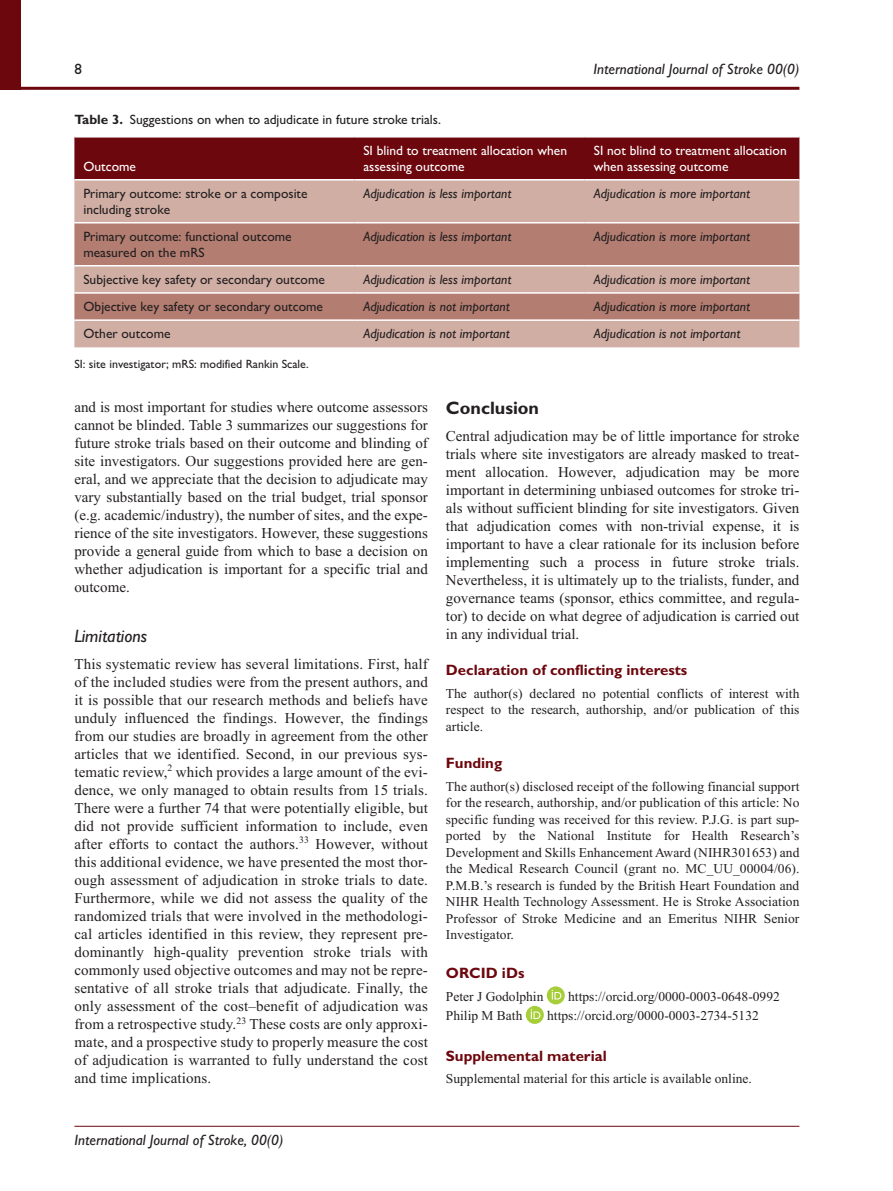
<style>
.page{position:relative;width:893px;height:1191px;background:#fff}
.page>*{position:absolute;margin:0;border:0;box-sizing:border-box;transform-origin:0 0}
.t1{font:italic 500 18px "Gill Sans MT Pro";color:#231f20}
.t2{font:700 18px "Gill Sans Std";color:#231f20}
.t3{font:15px/18px "Times New Roman";color:#231f20;text-align:justify}
.t4{font:700 15px "Gill Sans Std";color:#6d070e}
.t5{font:italic 500 15px "Gill Sans MT Pro";color:#231f20}
.t6{font:500 15px "Gill Sans MT Pro";color:#231f20}
.t7{font:13.5px/16.5px "Times New Roman";color:#231f20;text-align:justify}
.t8{font:italic 500 13.5px "Gill Sans MT Pro";color:#231f20}
.t9{font:500 13.5px/15.8px "Gill Sans MT Pro";color:#231f20}
.t10{font:500 13.5px/15.8px "Gill Sans MT Pro";color:#fff}
.t11{font:500 12px "Gill Sans MT Pro";color:#231f20}
.s1{font-family:"Gill Sans Std";font-weight:700}
</style>
<div class="page">
<hr style="left:0;top:87px;width:799px;height:3px;background:#6d070e">
<div style="left:0;top:0;width:21px;height:89px;background:#6d070e"></div>
<hr style="left:74px;top:1125px;width:725px;height:1px;background:#6d070e">
<svg style="left:547px;top:986px;width:18px;height:18px"></svg>
<svg style="left:552px;top:989px;width:9px;height:10px"></svg>
<svg style="left:526px;top:1006px;width:18px;height:18px"></svg>
<svg style="left:531px;top:1009px;width:9px;height:10px"></svg>
<div style="left:74px;top:138px;width:725px;height:41px;background:#6d070e"></div>
<div style="left:74px;top:180px;width:725px;height:167px;background:#d1aea4"></div>
<svg style="left:74px;top:223px;width:725px;height:96px;background:#bc8b80"></svg>
<hr style="left:74px;top:222px;width:280px;height:1px;background:#fff">
<hr style="left:354px;top:222px;width:231px;height:1px;background:#fff">
<hr style="left:585px;top:222px;width:214px;height:1px;background:#fff">
<hr style="left:74px;top:265px;width:280px;height:1px;background:#fff">
<hr style="left:354px;top:265px;width:231px;height:1px;background:#fff">
<hr style="left:585px;top:265px;width:214px;height:1px;background:#fff">
<hr style="left:74px;top:292px;width:280px;height:2px;background:#fff">
<hr style="left:354px;top:292px;width:231px;height:2px;background:#fff">
<hr style="left:585px;top:292px;width:214px;height:2px;background:#fff">
<hr style="left:74px;top:319px;width:280px;height:2px;background:#fff">
<hr style="left:354px;top:319px;width:231px;height:2px;background:#fff">
<hr style="left:585px;top:319px;width:214px;height:2px;background:#fff">
<p class="t6" style="left:74px;top:60px;width:9px">8</p>
<p class="t5" style="left:593px;top:60px;width:207px">International Journal of Stroke 00(0)</p>
<p class="t9" style="left:74px;top:111px;width:368px"><span class="s1">Table 3.</span> Suggestions on when to adjudicate in future stroke trials.</p>
<p class="t10" style="left:83px;top:158px;width:54px">Outcome</p>
<p class="t10" style="left:363px;top:142px;width:205px">SI blind to treatment allocation when assessing outcome</p>
<p class="t10" style="left:594px;top:142px;width:194px">SI not blind to treatment allocation when assessing outcome</p>
<p class="t9" style="left:83px;top:185px;width:226px">Primary outcome: stroke or a composite including stroke</p>
<p class="t8" style="left:363px;top:185px;width:150px">Adjudication is less important</p>
<p class="t8" style="left:594px;top:185px;width:158px">Adjudication is more important</p>
<p class="t9" style="left:83px;top:228px;width:210px">Primary outcome: functional outcome measured on the mRS</p>
<p class="t8" style="left:363px;top:228px;width:150px">Adjudication is less important</p>
<p class="t8" style="left:594px;top:228px;width:158px">Adjudication is more important</p>
<p class="t9" style="left:83px;top:271px;width:243px">Subjective key safety or secondary outcome</p>
<p class="t8" style="left:363px;top:271px;width:150px">Adjudication is less important</p>
<p class="t8" style="left:594px;top:271px;width:158px">Adjudication is more important</p>
<p class="t9" style="left:83px;top:298px;width:241px">Objective key safety or secondary outcome</p>
<p class="t8" style="left:363px;top:298px;width:148px">Adjudication is not important</p>
<p class="t8" style="left:594px;top:298px;width:158px">Adjudication is more important</p>
<p class="t9" style="left:83px;top:326px;width:89px">Other outcome</p>
<p class="t8" style="left:363px;top:326px;width:148px">Adjudication is not important</p>
<p class="t8" style="left:594px;top:326px;width:148px">Adjudication is not important</p>
<p class="t11" style="left:74px;top:356px;width:236px">SI: site investigator; mRS: modified Rankin Scale.</p>
<p class="t3" style="left:74px;top:398px;width:355px">and is most important for studies where outcome assessors cannot be blinded. Table 3 summarizes our suggestions for future stroke trials based on their outcome and blinding of site investigators. Our suggestions provided here are gen&shy;eral, and we appreciate that the decision to adjudicate may vary substantially based on the trial budget, trial sponsor (e.g. academic/industry), the number of sites, and the expe&shy;rience of the site investigators. However, these suggestions provide a general guide from which to base a decision on whether adjudication is important for a specific trial and outcome.</p>
<p class="t1" style="left:74px;top:625px;width:74px">Limitations</p>
<p class="t3" style="left:74px;top:654px;width:355px">This systematic review has several limitations. First, half of the included studies were from the present authors, and it is possible that our research methods and beliefs have unduly influenced the findings. However, the findings from our studies are broadly in agreement from the other articles that we identified. Second, in our previous sys&shy;tematic review,<sup>2</sup> which provides a large amount of the evi&shy;dence, we only managed to obtain results from 15 trials.<br>There were a further 74 that were potentially eligible, but did not provide sufficient information to include, even after efforts to contact the authors.<sup>33</sup> However, without this additional evidence, we have presented the most thor&shy;ough assessment of adjudication in stroke trials to date.<br>Furthermore, while we did not assess the quality of the randomized trials that were involved in the methodologi&shy;cal articles identified in this review, they represent pre&shy;dominantly high-quality prevention stroke trials with commonly used objective outcomes and may not be repre&shy;sentative of all stroke trials that adjudicate. Finally, the only assessment of the cost–benefit of adjudication was from a retrospective study.<sup>23</sup> These costs are only approxi&shy;mate, and a prospective study to properly measure the cost of adjudication is warranted to fully understand the cost and time implications.</p>
<p class="t2" style="left:446px;top:397px;width:95px">Conclusion</p>
<p class="t3" style="left:446px;top:427px;width:355px">Central adjudication may be of little importance for stroke trials where site investigators are already masked to treat&shy;ment allocation. However, adjudication may be more important in determining unbiased outcomes for stroke tri&shy;als without sufficient blinding for site investigators. Given that adjudication comes with non-trivial expense, it is important to have a clear rationale for its inclusion before implementing such a process in future stroke trials.<br>Nevertheless, it is ultimately up to the trialists, funder, and governance teams (sponsor, ethics committee, and regula&shy;tor) to decide on what degree of adjudication is carried out in any individual trial.</p>
<p class="t4" style="left:446px;top:661px;width:243px">Declaration of conflicting interests</p>
<p class="t7" style="left:446px;top:684px;width:355px">The author(s) declared no potential conflicts of interest with respect to the research, authorship, and/or publication of this article.</p>
<p class="t4" style="left:446px;top:754px;width:58px">Funding</p>
<p class="t7" style="left:446px;top:777px;width:355px">The author(s) disclosed receipt of the following financial support for the research, authorship, and/or publication of this article: No specific funding was received for this review. P.J.G. is part sup&shy;ported by the National Institute for Health Research’s Development and Skills Enhancement Award (NIHR301653) and the Medical Research Council (grant no. MC_UU_00004/06).<br>P.M.B.’s research is funded by the British Heart Foundation and NIHR Health Technology Assessment. He is Stroke Association Professor of Stroke Medicine and an Emeritus NIHR Senior Investigator.</p>
<p class="t4" style="left:446px;top:964px;width:80px">ORCID iDs</p>
<p class="t7" style="left:446px;top:987px;width:99px">Peter J Godolphin</p>
<p class="t7" style="left:568px;top:987px;width:213px">https://orcid.org/0000-0003-0648-0992</p>
<p class="t7" style="left:446px;top:1007px;width:78px">Philip M Bath</p>
<p class="t7" style="left:547px;top:1007px;width:213px">https://orcid.org/0000-0003-2734-5132</p>
<p class="t4" style="left:446px;top:1046px;width:162px">Supplemental material</p>
<p class="t7" style="left:446px;top:1070px;width:307px">Supplemental material for this article is available online.</p>
<p class="t5" style="left:74px;top:1130px;width:210px">International Journal of Stroke, 00(0)</p>
</div>
